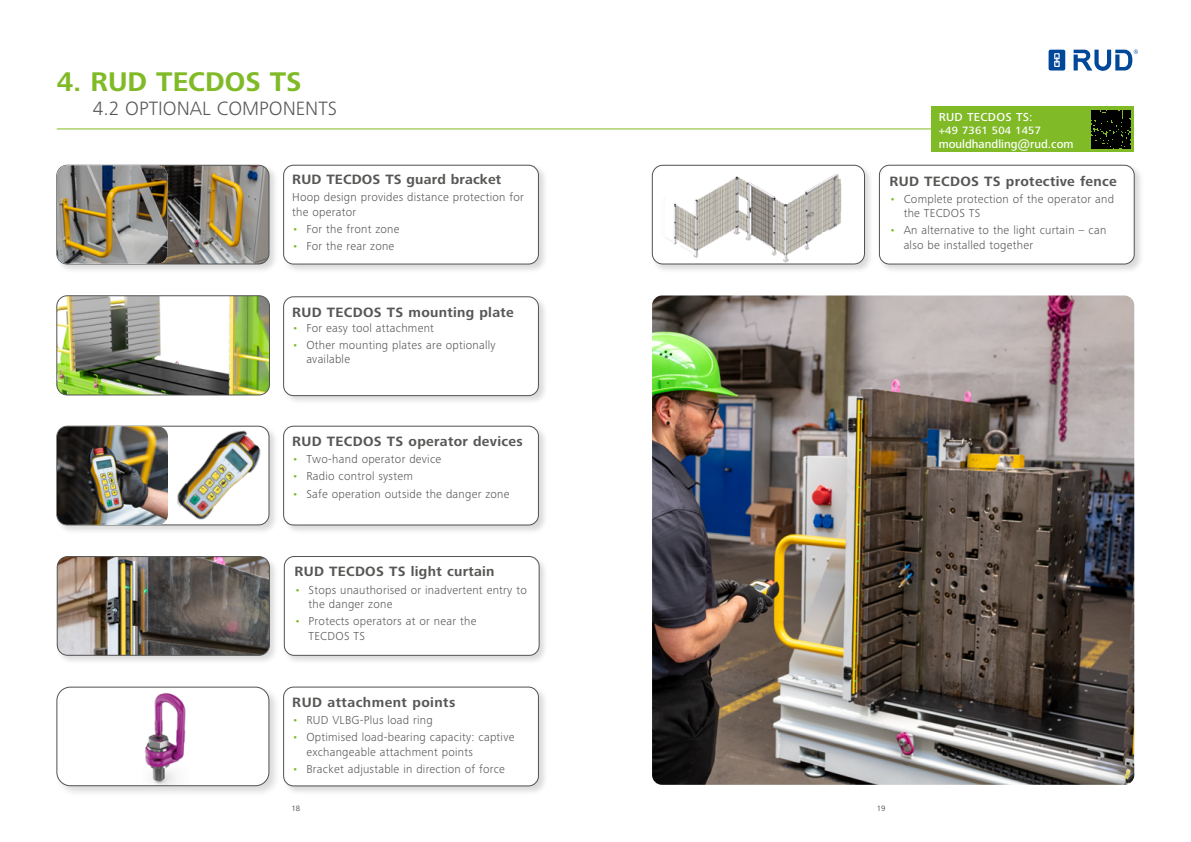
<style>
.page{position:relative;width:1191px;height:842px;background:#fff}
.page>*{position:absolute;margin:0;border:0;box-sizing:border-box;transform-origin:0 0}
.t1{font:700 28px "Frutiger Next LTW1 G";color:#80ba27}
.t2{font:300 20px "Frutiger Next LTW1 G";color:#575756}
.t3{font:700 14px "Frutiger Next LTW1 G";letter-spacing:.02em;color:#575756}
.t4{font:300 12px/14.4px "Frutiger Next LTW1 G";letter-spacing:.02em;color:#575756}
.t5{font:500 12px "Frutiger Next LTW1 G";color:#fff}
.t6{font:500 12px "Frutiger Next LTW1 G";letter-spacing:.02em;color:#fff}
.t7{font:500 11px "Frutiger Next LTW1 G";letter-spacing:.02em;color:#fff}
.t8{font:8px "Frutiger Next LTW1 G";color:#525251}
.s1{color:#80ba27}
</style>
<div class="page">
<svg style="left:1048px;top:50px;width:17px;height:21px"></svg>
<svg style="left:1073px;top:50px;width:65px;height:21px"></svg>
<hr style="left:57px;top:128px;width:1077px;height:1px;background:#80ba27">
<div style="left:54px;top:685px;width:227px;height:113px;background:#000;opacity:.15"></div>
<div style="left:57px;top:687px;width:212px;height:99px;background:#fff;border-radius:13px"></div>
<div style="left:57px;top:687px;width:212px;height:99px;border:1px solid #525251;border-radius:13px"></div>
<img style="left:142px;top:693px;width:46px;height:92px">
<div style="left:55px;top:163px;width:224px;height:110px;background:#000;opacity:.15"></div>
<img style="left:167px;top:165px;width:102px;height:99px">
<div style="left:57px;top:165px;width:212px;height:99px;border:1px solid #525251;border-radius:10px"></div>
<img style="left:57px;top:165px;width:110px;height:99px">
<div style="left:282px;top:295px;width:266px;height:110px;background:#000;opacity:.15"></div>
<div style="left:284px;top:297px;width:254px;height:99px;background:#fff;border-radius:10px"></div>
<div style="left:283px;top:297px;width:255px;height:99px;border:1px solid #525251;border-radius:10px"></div>
<div style="left:282px;top:424px;width:266px;height:110px;background:#000;opacity:.15"></div>
<div style="left:284px;top:426px;width:254px;height:99px;background:#fff;border-radius:10px"></div>
<div style="left:283px;top:426px;width:255px;height:99px;border:1px solid #525251;border-radius:10px"></div>
<div style="left:282px;top:685px;width:266px;height:110px;background:#000;opacity:.15"></div>
<div style="left:284px;top:687px;width:254px;height:99px;background:#fff;border-radius:10px"></div>
<div style="left:283px;top:687px;width:255px;height:99px;border:1px solid #525251;border-radius:10px"></div>
<div style="left:282px;top:163px;width:266px;height:110px;background:#000;opacity:.15"></div>
<div style="left:284px;top:165px;width:254px;height:99px;background:#fff;border-radius:10px"></div>
<div style="left:283px;top:165px;width:255px;height:99px;border:1px solid #525251;border-radius:10px"></div>
<img style="left:57px;top:296px;width:212px;height:99px">
<div style="left:57px;top:295px;width:213px;height:100px;border:1px solid #525251;border-radius:10px"></div>
<div style="left:55px;top:424px;width:224px;height:110px;background:#000;opacity:.15"></div>
<div style="left:57px;top:426px;width:212px;height:99px;background:#fff;border-radius:10px"></div>
<div style="left:57px;top:426px;width:212px;height:99px;border:1px solid #525251;border-radius:10px"></div>
<img style="left:57px;top:426px;width:111px;height:99px">
<img style="left:177px;top:429px;width:91px;height:93px">
<div style="left:55px;top:554px;width:224px;height:111px;background:#000;opacity:.15"></div>
<img style="left:57px;top:557px;width:212px;height:98px">
<div style="left:57px;top:556px;width:213px;height:99px;border:1px solid #525251;border-radius:10px"></div>
<div style="left:877px;top:163px;width:267px;height:110px;background:#000;opacity:.15"></div>
<div style="left:879px;top:165px;width:255px;height:99px;background:#fff;border-radius:10px"></div>
<div style="left:879px;top:165px;width:255px;height:99px;border:1px solid #525251;border-radius:10px"></div>
<div style="left:650px;top:163px;width:224px;height:110px;background:#000;opacity:.15"></div>
<div style="left:652px;top:165px;width:212px;height:99px;background:#fff;border-radius:10px"></div>
<img style="left:665px;top:174px;width:177px;height:88px">
<div style="left:652px;top:165px;width:212px;height:99px;border:1px solid #525251;border-radius:10px"></div>
<div style="left:282px;top:554px;width:267px;height:111px;background:#000;opacity:.15"></div>
<div style="left:284px;top:556px;width:255px;height:99px;background:#fff;border-radius:10px"></div>
<div style="left:284px;top:556px;width:255px;height:99px;border:1px solid #525251;border-radius:10px"></div>
<div style="left:931px;top:107px;width:203px;height:45px;background:#80ba27"></div>
<img style="left:652px;top:295px;width:482px;height:490px">
<svg style="left:1091px;top:110px;width:39px;height:39px;background:#090d02"></svg>
<h1 class="t1" style="left:57px;top:65px;width:246px">4. RUD TECDOS TS</h1>
<h2 class="t2" style="left:93px;top:97px;width:246px">4.2 OPTIONAL COMPONENTS</h2>
<p class="t3" style="left:292px;top:172px;width:211px">RUD TECDOS TS guard bracket</p>
<p class="t4" style="left:292px;top:190px;width:233px">Hoop design provides distance protection for the operator</p>
<p class="t4" style="left:292px;top:222px;width:109px"><span class="s1">•</span> For the front zone</p>
<p class="t4" style="left:292px;top:239px;width:104px"><span class="s1">•</span> For the rear zone</p>
<p class="t3" style="left:292px;top:305px;width:223px">RUD TECDOS TS mounting plate</p>
<p class="t4" style="left:292px;top:320px;width:143px"><span class="s1">•</span> For easy tool attachment</p>
<p class="t4" style="left:306px;top:338px;width:191px;text-indent:-14px"><span class="s1">•</span> Other mounting plates are optionally available</p>
<p class="t3" style="left:292px;top:433px;width:232px">RUD TECDOS TS operator devices</p>
<p class="t4" style="left:292px;top:452px;width:150px"><span class="s1">•</span> Two-hand operator device</p>
<p class="t4" style="left:292px;top:469px;width:122px"><span class="s1">•</span> Radio control system</p>
<p class="t4" style="left:292px;top:486px;width:219px"><span class="s1">•</span> Safe operation outside the danger zone</p>
<p class="t3" style="left:294px;top:564px;width:202px">RUD TECDOS TS light curtain</p>
<p class="t4" style="left:308px;top:582px;width:220px;text-indent:-14px"><span class="s1">•</span> Stops unauthorised or inadvertent entry to the danger zone</p>
<p class="t4" style="left:308px;top:614px;width:169px;text-indent:-14px"><span class="s1">•</span> Protects operators at or near the<br>TECDOS TS</p>
<p class="t3" style="left:292px;top:694px;width:165px">RUD attachment points</p>
<p class="t4" style="left:292px;top:713px;width:142px"><span class="s1">•</span> RUD VLBG-Plus load ring</p>
<p class="t4" style="left:306px;top:730px;width:210px;text-indent:-14px"><span class="s1">•</span> Optimised load-bearing capacity: captive exchangeable attachment points</p>
<p class="t4" style="left:292px;top:762px;width:214px"><span class="s1">•</span> Bracket adjustable in direction of force</p>
<p class="t6" style="left:938px;top:110px;width:96px">RUD TECDOS TS:</p>
<p class="t7" style="left:938px;top:125px;width:104px">+49 7361 504 1457</p>
<p class="t5" style="left:938px;top:137px;width:136px">mouldhandling@rud.com</p>
<p class="t3" style="left:889px;top:173px;width:229px">RUD TECDOS TS protective fence</p>
<p class="t4" style="left:903px;top:192px;width:212px;text-indent:-14px"><span class="s1">•</span> Complete protection of the operator and the TECDOS TS</p>
<p class="t4" style="left:903px;top:223px;width:204px;text-indent:-14px"><span class="s1">•</span> An alternative to the light curtain – can also be installed together</p>
<p class="t8" style="left:291px;top:804px;width:10px">18</p>
<p class="t8" style="left:876px;top:804px;width:10px">19</p>
</div>
